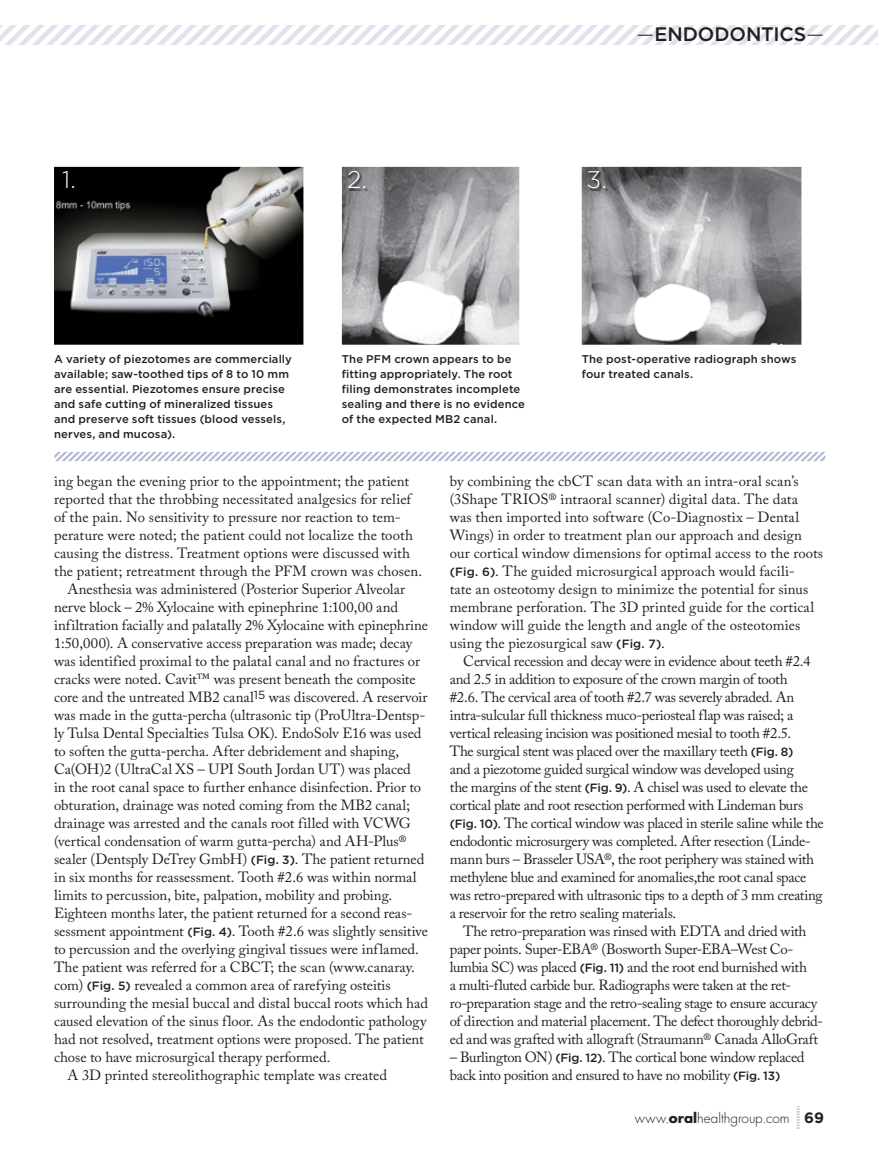
<style>
.page{position:relative;width:878px;height:1161px;background:#fff}
.page>*{position:absolute;margin:0;border:0;box-sizing:border-box;transform-origin:0 0}
.t1{font:300 24px "Gotham";color:#fff}
.t2{font:500 19.5px "Gotham";letter-spacing:-.005em;color:#231f20}
.t3{font:14.7px/18px "Adobe Caslon Pro";letter-spacing:-.005em;color:#231f20}
.t4{font:14.7px/18px "Adobe Caslon Pro";letter-spacing:-.025em;color:#231f20}
.t5{font:300 13.5px "Futura Std";color:#231f20}
.t6{font:500 11.25px/15px "Gotham";letter-spacing:.01em;color:#231f20}
.s1{font-weight:300}
.s2{font-family:"Gotham";font-weight:500;font-size:12px}
.s3{font-weight:700}
.s4{font-family:"Gotham";font-weight:700;font-size:15px}
</style>
<div class="page">
<svg style="left:796px;top:1106px;width:3px;height:23px"></svg>
<svg style="left:0;top:25px;width:878px;height:20px"></svg>
<img style="left:54px;top:167px;width:249px;height:178px">
<img style="left:342px;top:167px;width:177px;height:178px">
<img style="left:581px;top:167px;width:220px;height:178px">
<img style="left:63px;top:172px;width:13px;height:19px">
<img style="left:348px;top:172px;width:19px;height:19px">
<img style="left:588px;top:172px;width:19px;height:19px">
<svg style="left:54px;top:452px;width:771px;height:9px"></svg>
<h2 class="t2" style="left:636px;top:22px;width:189px"><span class="s1">—</span>ENDODONTICS<span class="s1">—</span></h2>
<h1 class="t1" style="left:62px;top:165px;width:15px">1.</h1>
<h1 class="t1" style="left:347px;top:165px;width:21px">2.</h1>
<h1 class="t1" style="left:586px;top:165px;width:22px">3.</h1>
<p class="t6" style="left:54px;top:352px;width:239px">A variety of piezotomes are commercially available; saw-toothed tips of 8 to 10 mm are essential. Piezotomes ensure precise and safe cutting of mineralized tissues and preserve soft tissues (blood vessels, nerves, and mucosa).</p>
<p class="t6" style="left:342px;top:352px;width:184px">The PFM crown appears to be fitting appropriately. The root filing demonstrates incomplete sealing and there is no evidence of the expected MB2 canal.</p>
<p class="t6" style="left:581px;top:352px;width:216px">The post-operative radiograph shows four treated canals.</p>
<p class="t3" style="left:54px;top:472px;width:356px">ing began the evening prior to the appointment; the patient</p>
<p class="t3" style="left:54px;top:490px;width:358px">reported that the throbbing necessitated analgesics for relief</p>
<p class="t3" style="left:54px;top:508px;width:348px">of the pain. No sensitivity to pressure nor reaction to tem-</p>
<p class="t3" style="left:54px;top:526px;width:360px">perature were noted; the patient could not localize the tooth</p>
<p class="t3" style="left:54px;top:544px;width:357px">causing the distress. Treatment options were discussed with</p>
<p class="t3" style="left:54px;top:562px;width:370px">the patient; retreatment through the PFM crown was chosen.</p>
<p class="t3" style="left:67px;top:580px;width:339px">Anesthesia was administered (Posterior Superior Alveolar</p>
<p class="t3" style="left:54px;top:598px;width:345px">nerve block – 2% Xylocaine with epinephrine 1:100,00 and</p>
<p class="t3" style="left:54px;top:616px;width:375px">infiltration facially and palatally 2% Xylocaine with epinephrine</p>
<p class="t3" style="left:54px;top:634px;width:360px">1:50,000). A conservative access preparation was made; decay</p>
<p class="t3" style="left:54px;top:652px;width:367px">was identified proximal to the palatal canal and no fractures or</p>
<p class="t3" style="left:54px;top:670px;width:363px">cracks were noted. Cavit™ was present beneath the composite</p>
<p class="t3" style="left:54px;top:688px;width:375px">core and the untreated MB2 canal<sup>15</sup> was discovered. A reservoir</p>
<p class="t3" style="left:54px;top:706px;width:373px">was made in the gutta-percha (ultrasonic tip (ProUltra-Dentsp-</p>
<p class="t3" style="left:54px;top:724px;width:369px">ly Tulsa Dental Specialties Tulsa OK). EndoSolv E16 was used</p>
<p class="t3" style="left:54px;top:742px;width:346px">to soften the gutta-percha. After debridement and shaping,</p>
<p class="t3" style="left:54px;top:760px;width:358px">Ca(OH)2 (UltraCal XS – UPI South Jordan UT) was placed</p>
<p class="t3" style="left:54px;top:778px;width:369px">in the root canal space to further enhance disinfection. Prior to</p>
<p class="t3" style="left:54px;top:796px;width:357px">obturation, drainage was noted coming from the MB2 canal;</p>
<p class="t3" style="left:54px;top:814px;width:358px">drainage was arrested and the canals root filled with VCWG</p>
<p class="t3" style="left:54px;top:832px;width:354px">(vertical condensation of warm gutta-percha) and AH-Plus®</p>
<p class="t3" style="left:54px;top:850px;width:372px">sealer (Dentsply DeTrey GmbH) <span class="s2">(Fig. 3)</span>. The patient returned</p>
<p class="t3" style="left:54px;top:868px;width:364px">in six months for reassessment. Tooth #2.6 was within normal</p>
<p class="t3" style="left:54px;top:886px;width:339px">limits to percussion, bite, palpation, mobility and probing.</p>
<p class="t3" style="left:54px;top:904px;width:360px">Eighteen months later, the patient returned for a second reas-</p>
<p class="t3" style="left:54px;top:922px;width:375px">sessment appointment <span class="s2">(Fig. 4)</span>. Tooth #2.6 was slightly sensitive</p>
<p class="t3" style="left:54px;top:940px;width:366px">to percussion and the overlying gingival tissues were inflamed.</p>
<p class="t3" style="left:54px;top:958px;width:362px">The patient was referred for a CBCT; the scan (www.canaray.</p>
<p class="t3" style="left:54px;top:976px;width:338px">com) <span class="s2">(Fig. 5)</span> revealed a common area of rarefying osteitis</p>
<p class="t3" style="left:54px;top:994px;width:375px">surrounding the mesial buccal and distal buccal roots which had</p>
<p class="t3" style="left:54px;top:1012px;width:374px">caused elevation of the sinus floor. As the endodontic pathology</p>
<p class="t3" style="left:54px;top:1030px;width:371px">had not resolved, treatment options were proposed. The patient</p>
<p class="t3" style="left:54px;top:1048px;width:278px">chose to have microsurgical therapy performed.</p>
<p class="t3" style="left:68px;top:1066px;width:321px">A 3D printed stereolithographic template was created</p>
<p class="t3" style="left:450px;top:472px;width:375px">by combining the cbCT scan data with an intra-oral scan’s (3Shape TRIOS® intraoral scanner) digital data. The data was then imported into software (Co-Diagnostix – Dental Wings) in order to treatment plan our approach and design our cortical window dimensions for optimal access to the roots <span class="s2">(Fig. 6)</span>. The guided microsurgical approach would facili-<br>tate an osteotomy design to minimize the potential for sinus membrane perforation. The 3D printed guide for the cortical window will guide the length and angle of the osteotomies using the piezosurgical saw <span class="s2">(Fig. 7)</span>.</p>
<p class="t3" style="left:450px;top:652px;width:375px;text-indent:14px">Cervical recession and decay were in evidence about teeth #2.4 and 2.5 in addition to exposure of the crown margin of tooth<br>#2.6. The cervical area of tooth #2.7 was severely abraded. An intra-sulcular full thickness muco-periosteal flap was raised; a vertical releasing incision was positioned mesial to tooth #2.5.<br>The surgical stent was placed over the maxillary teeth <span class="s2">(Fig. 8)<br></span>and a piezotome guided surgical window was developed using<br>the margins of the stent <span class="s2">(Fig. 9)</span>. A chisel was used to elevate the cortical plate and root resection performed with Lindeman burs <span class="s2">(Fig. 10)</span>. The cortical window was placed in sterile saline while the endodontic microsurgery was completed. After resection (Linde&shy;mann burs – Brasseler USA®, the root periphery was stained with methylene blue and examined for anomalies,the root canal space was retro-prepared with ultrasonic tips to a depth of 3 mm creating a reservoir for the retro sealing materials.</p>
<p class="t4" style="left:450px;top:922px;width:374px;text-indent:13px">The retro-preparation was rinsed with EDTA and dried with paper points. Super-EBA® (Bosworth Super-EBA–West Co&shy;lumbia SC) was placed <span class="s2">(Fig. 11)</span> and the root end burnished with<br>a multi-fluted carbide bur. Radiographs were taken at the ret&shy;ro-preparation stage and the retro-sealing stage to ensure accuracy of direction and material placement. The defect thoroughly debrid&shy;ed and was grafted with allograft (Straumann® Canada AlloGraft</p>
<p class="t4" style="left:450px;top:1048px;width:356px">– Burlington ON) <span class="s2">(Fig. 12)</span>. The cortical bone window replaced back into position and ensured to have no mobility <span class="s2">(Fig. 13)</span></p>
<p class="t5" style="left:634px;top:1110px;width:191px">www.<span class="s3">oral</span>healthgroup.com <span class="s4">69</span></p>
</div>
